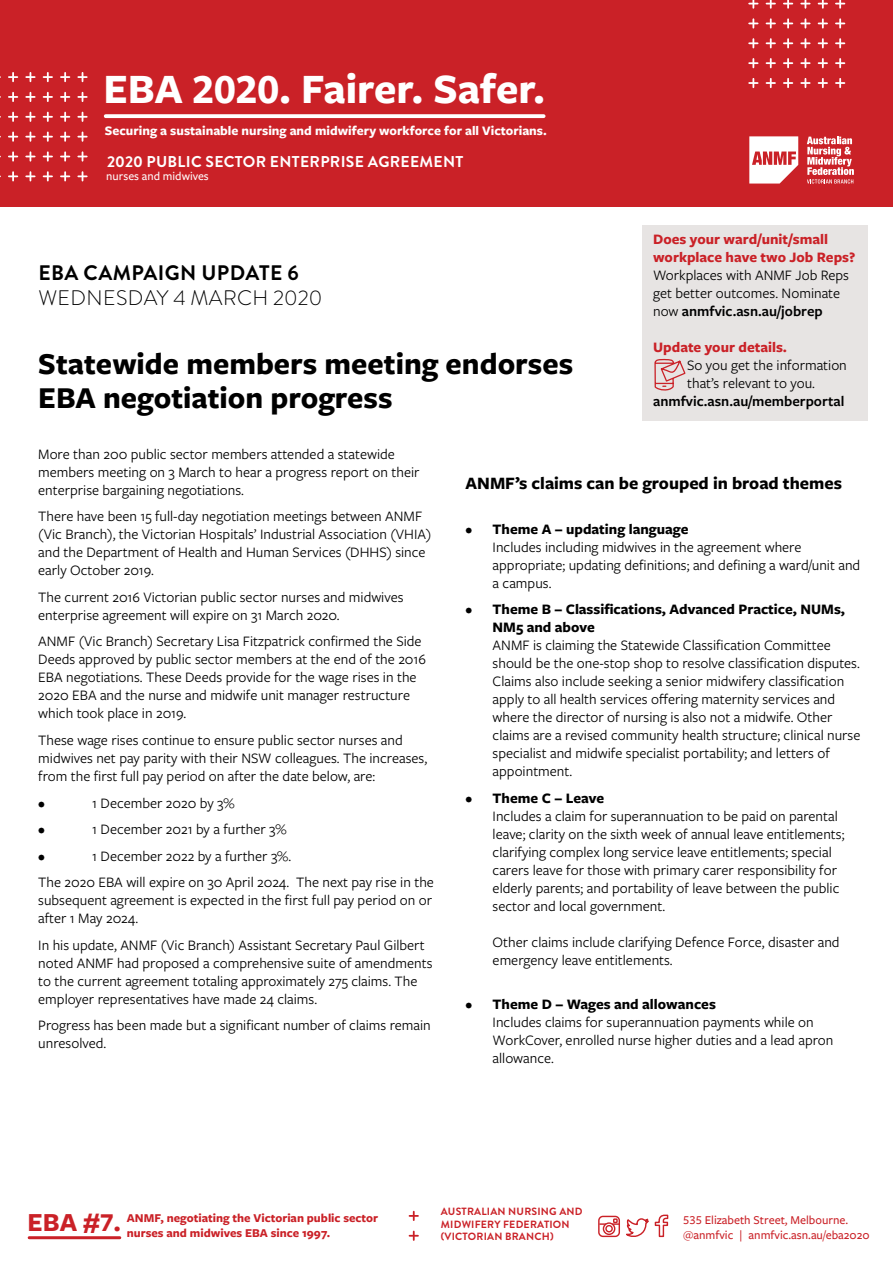
<style>
.page{position:relative;width:893px;height:1263px;background:#fff}
.page>*{position:absolute;margin:0;border:0;box-sizing:border-box;transform-origin:0 0}
.t1{font:700 43.35px "Freight Sans Pro";color:#fff}
.t2{font:700 31.5px/34.5px "Freight Sans Pro";color:#000}
.t3{font:300 21px "Brandon Grotesque";letter-spacing:.02em;color:#000}
.t4{font:700 21px "Brandon Grotesque";letter-spacing:.02em;color:#000}
.t5{font:700 18px "Freight Sans Pro";color:#000}
.t6{font:700 15.6px "Brandon Grotesque";letter-spacing:.02em;color:#fff}
.t7{font:15px/18px "Freight Sans Pro";color:#000}
.t8{font:700 15px/18px "Freight Sans Pro";color:#ca2127}
.t9{font:700 15px/18px "Freight Sans Pro";color:#000}
.t10{font:600 15px "Freight Sans Pro";color:#000}
.t11{font:700 13.5px "Freight Sans Pro";color:#fff}
.t12{font:700 12.45px/15px "Freight Sans Pro";color:#ca2127}
.t13{font:500 12.45px/15px "Freight Sans Pro";color:#ca2127}
.t14{font:500 12.15px "Freight Sans Pro";color:#fff}
.t15{font:700 10.5px/12.6px "Brandon Grotesque";letter-spacing:.02em;color:#ca2127}
.s1{font-weight:600}
.s2{font-weight:700}
.s3{font-weight:400}
.s4{font-size:27px}
</style>
<div class="page">
<div style="left:0;top:0;width:893px;height:206px;background:#ca2127"></div>
<svg style="left:807px;top:137px;width:47px;height:47px"></svg>
<svg style="left:749px;top:136px;width:49px;height:48px"></svg>
<svg style="left:106px;top:114px;width:438px;height:4px;background:#fbf2f2"></svg>
<div style="left:642px;top:225px;width:225px;height:196px;background:#e7e4e3"></div>
<svg style="left:654px;top:358px;width:32px;height:33px"></svg>
<svg style="left:78px;top:73px;width:9px;height:8px"></svg>
<svg style="left:78px;top:93px;width:9px;height:8px"></svg>
<svg style="left:78px;top:113px;width:9px;height:8px"></svg>
<svg style="left:78px;top:132px;width:9px;height:9px"></svg>
<svg style="left:78px;top:152px;width:9px;height:9px"></svg>
<svg style="left:78px;top:172px;width:9px;height:9px"></svg>
<svg style="left:61px;top:73px;width:8px;height:8px"></svg>
<svg style="left:61px;top:93px;width:8px;height:8px"></svg>
<svg style="left:61px;top:113px;width:8px;height:8px"></svg>
<svg style="left:61px;top:132px;width:8px;height:9px"></svg>
<svg style="left:61px;top:152px;width:8px;height:9px"></svg>
<svg style="left:61px;top:172px;width:8px;height:9px"></svg>
<svg style="left:44px;top:73px;width:8px;height:8px"></svg>
<svg style="left:44px;top:93px;width:8px;height:8px"></svg>
<svg style="left:44px;top:113px;width:8px;height:8px"></svg>
<svg style="left:44px;top:132px;width:8px;height:9px"></svg>
<svg style="left:44px;top:152px;width:8px;height:9px"></svg>
<svg style="left:44px;top:172px;width:8px;height:9px"></svg>
<svg style="left:26px;top:73px;width:9px;height:8px"></svg>
<svg style="left:26px;top:93px;width:9px;height:8px"></svg>
<svg style="left:26px;top:113px;width:9px;height:8px"></svg>
<svg style="left:26px;top:132px;width:9px;height:9px"></svg>
<svg style="left:26px;top:152px;width:9px;height:9px"></svg>
<svg style="left:26px;top:172px;width:9px;height:9px"></svg>
<svg style="left:9px;top:73px;width:8px;height:8px"></svg>
<svg style="left:9px;top:93px;width:8px;height:8px"></svg>
<svg style="left:9px;top:113px;width:8px;height:8px"></svg>
<svg style="left:9px;top:132px;width:8px;height:9px"></svg>
<svg style="left:9px;top:152px;width:8px;height:9px"></svg>
<svg style="left:9px;top:172px;width:8px;height:9px"></svg>
<hr style="left:29px;top:1236px;width:91px;height:3px;background:#ca2127">
<svg style="left:598px;top:1214px;width:71px;height:24px"></svg>
<svg style="left:409px;top:1211px;width:9px;height:9px"></svg>
<svg style="left:409px;top:1231px;width:9px;height:9px"></svg>
<svg style="left:836px;top:0;width:8px;height:8px"></svg>
<svg style="left:836px;top:19px;width:8px;height:9px"></svg>
<svg style="left:836px;top:39px;width:8px;height:9px"></svg>
<svg style="left:836px;top:59px;width:8px;height:8px"></svg>
<svg style="left:836px;top:79px;width:8px;height:8px"></svg>
<svg style="left:819px;top:0;width:8px;height:8px"></svg>
<svg style="left:819px;top:19px;width:8px;height:9px"></svg>
<svg style="left:819px;top:39px;width:8px;height:9px"></svg>
<svg style="left:819px;top:59px;width:8px;height:8px"></svg>
<svg style="left:819px;top:79px;width:8px;height:8px"></svg>
<svg style="left:801px;top:0;width:9px;height:8px"></svg>
<svg style="left:801px;top:19px;width:9px;height:9px"></svg>
<svg style="left:801px;top:39px;width:9px;height:9px"></svg>
<svg style="left:801px;top:59px;width:9px;height:8px"></svg>
<svg style="left:801px;top:79px;width:9px;height:8px"></svg>
<svg style="left:784px;top:0;width:8px;height:8px"></svg>
<svg style="left:784px;top:19px;width:8px;height:9px"></svg>
<svg style="left:784px;top:39px;width:8px;height:9px"></svg>
<svg style="left:784px;top:59px;width:8px;height:8px"></svg>
<svg style="left:784px;top:79px;width:8px;height:8px"></svg>
<svg style="left:766px;top:0;width:9px;height:8px"></svg>
<svg style="left:766px;top:19px;width:9px;height:9px"></svg>
<svg style="left:766px;top:39px;width:9px;height:9px"></svg>
<svg style="left:766px;top:59px;width:9px;height:8px"></svg>
<svg style="left:766px;top:79px;width:9px;height:8px"></svg>
<svg style="left:749px;top:0;width:9px;height:8px"></svg>
<svg style="left:749px;top:19px;width:9px;height:9px"></svg>
<svg style="left:749px;top:39px;width:9px;height:9px"></svg>
<svg style="left:749px;top:59px;width:9px;height:8px"></svg>
<svg style="left:749px;top:79px;width:9px;height:8px"></svg>
<h1 class="t1" style="left:103px;top:59px;width:443px">EBA 2020. Fairer. Safer.</h1>
<p class="t11" style="left:105px;top:122px;width:444px">Securing a sustainable nursing and midwifery workforce for all Victorians.</p>
<p class="t6" style="left:107px;top:151px;width:358px">2020 PUBLIC SECTOR ENTERPRISE AGREEMENT</p>
<p class="t14" style="left:106px;top:168px;width:104px">nurses and midwives</p>
<p class="t8" style="left:653px;top:230px;width:204px">Does your ward/unit/small workplace have two Job Reps?</p>
<p class="t7" style="left:653px;top:266px;width:197px">Workplaces with ANMF Job Reps get better outcomes. Nominate now <span class="s1">anmfvic.asn.au/jobrep</span></p>
<p class="t8" style="left:653px;top:338px;width:135px">Update your details.</p>
<p class="t7" style="left:687px;top:356px;width:161px">So you get the information that’s relevant to you.</p>
<p class="t10" style="left:653px;top:391px;width:193px">anmfvic.asn.au/memberportal</p>
<h3 class="t4" style="left:38px;top:258px;width:262px">EBA CAMPAIGN UPDATE 6</h3>
<h3 class="t3" style="left:38px;top:283px;width:285px">WEDNESDAY 4 MARCH 2020</h3>
<h2 class="t2" style="left:38px;top:345px;width:536px">Statewide members meeting endorses<br>EBA negotiation progress</h2>
<p class="t7" style="left:38px;top:444px;width:383px">More than 200 public sector members attended a statewide members meeting on 3 March to hear a progress report on their enterprise bargaining negotiations.</p>
<p class="t7" style="left:38px;top:507px;width:395px">There have been 15 full-day negotiation meetings between ANMF (Vic Branch), the Victorian Hospitals’ Industrial Association (VHIA) and the Department of Health and Human Services (DHHS) since early October 2019.</p>
<p class="t7" style="left:38px;top:587px;width:367px">The current 2016 Victorian public sector nurses and midwives enterprise agreement will expire on 31 March 2020.</p>
<p class="t7" style="left:38px;top:632px;width:389px">ANMF (Vic Branch) Secretary Lisa Fitzpatrick confirmed the Side Deeds approved by public sector members at the end of the 2016<br>EBA negotiations. These Deeds provide for the wage rises in the 2020 EBA and the nurse and midwife unit manager restructure which took place in 2019.</p>
<p class="t7" style="left:38px;top:730px;width:390px">These wage rises continue to ensure public sector nurses and midwives net pay parity with their NSW colleagues. The increases, from the first full pay period on after the date below, are:</p>
<p class="t7" style="left:38px;top:793px;width:8px">•</p>
<p class="t7" style="left:92px;top:793px;width:144px">1 December 2020 by 3%</p>
<p class="t7" style="left:38px;top:819px;width:8px">•</p>
<p class="t7" style="left:92px;top:819px;width:196px">1 December 2021 by a further 3%</p>
<p class="t7" style="left:38px;top:846px;width:8px">•</p>
<p class="t5" style="left:466px;top:471px;width:378px">ANMF’s claims can be grouped in broad themes</p>
<p class="t7" style="left:493px;top:519px;width:369px;text-indent:-27px">• <span class="s2">Theme A – updating language<br></span>Includes including midwives in the agreement where appropriate; updating definitions; and defining a ward/unit and a campus.</p>
<p class="t9" style="left:493px;top:600px;width:354px;text-indent:-27px"><span class="s3">•</span> Theme B – Classifications, Advanced Practice, NUMs,<br>NM5 and above</p>
<p class="t7" style="left:493px;top:636px;width:369px">ANMF is claiming the Statewide Classification Committee should be the one-stop shop to resolve classification disputes.<br>Claims also include seeking a senior midwifery classification apply to all health services offering maternity services and where the director of nursing is also not a midwife. Other claims are a revised community health structure; clinical nurse specialist and midwife specialist portability; and letters of appointment.</p>
<p class="t7" style="left:493px;top:788px;width:353px;text-indent:-27px">• <span class="s2">Theme C – Leave<br></span>Includes a claim for superannuation to be paid on parental leave; clarity on the sixth week of annual leave entitlements; clarifying complex long service leave entitlements; special carers leave for those with primary carer responsibility for elderly parents; and portability of leave between the public sector and local government.</p>
<p class="t7" style="left:493px;top:932px;width:349px">Other claims include clarifying Defence Force, disaster and emergency leave entitlements.</p>
<p class="t7" style="left:493px;top:995px;width:342px;text-indent:-27px">• <span class="s2">Theme D – Wages and allowances<br></span>Includes claims for superannuation payments while on WorkCover, enrolled nurse higher duties and a lead apron allowance.</p>
<p class="t7" style="left:38px;top:842px;width:397px;line-height:26.5px;text-indent:54px">1 December 2022 by a further 3%.<br>The 2020 EBA will expire on 30 April 2024. The next pay rise in the</p>
<p class="t7" style="left:38px;top:890px;width:395px">subsequent agreement is expected in the first full pay period on or after 1 May 2024.</p>
<p class="t7" style="left:38px;top:935px;width:396px">In his update, ANMF (Vic Branch) Assistant Secretary Paul Gilbert noted ANMF had proposed a comprehensive suite of amendments to the current agreement totaling approximately 275 claims. The employer representatives have made 24 claims.</p>
<p class="t7" style="left:38px;top:1015px;width:394px">Progress has been made but a significant number of claims remain unresolved.</p>
<p class="t12" style="left:127px;top:1210px;width:253px;text-indent:-99px"><span class="s4">EBA #7.</span> ANMF, negotiating the Victorian public sector nurses and midwives EBA since 1997.</p>
<p class="t15" style="left:441px;top:1205px;width:143px">AUSTRALIAN NURSING AND<br>MIDWIFERY FEDERATION (VICTORIAN BRANCH)</p>
<p class="t13" style="left:683px;top:1212px;width:188px">535 Elizabeth Street, Melbourne. @anmfvic | anmfvic.asn.au/eba2020</p>
</div>
